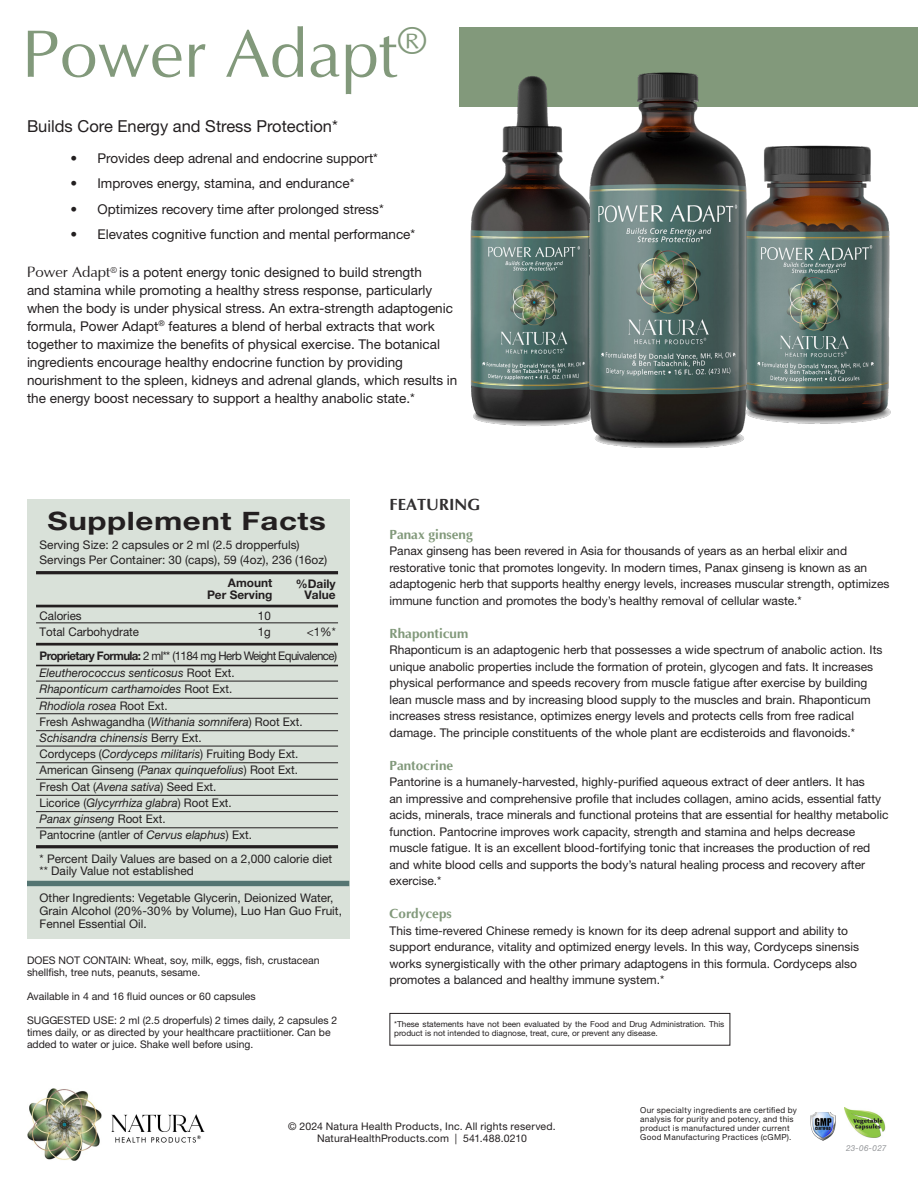
<style>
.page{position:relative;width:918px;height:1188px;background:#fff}
.page>*{position:absolute;margin:0;border:0;box-sizing:border-box;transform-origin:0 0}
.t1{font:67.5px "Optima";color:#82997b}
.t2{font:700 25.35px "Helvetica Neue LT Std";letter-spacing:.02em;color:#231f20;scale:1.23 1}
.t3{font:16.5px "Helvetica Neue LT Std";color:#231f20}
.t4{font:700 16.5px "Optima";color:#312f30}
.t5{font:13.5px/18px "Helvetica Neue LT Std";color:#231f20}
.t6{font:700 13.5px "Optima";color:#82997b}
.t7{font:12px/16.5px "Helvetica Neue LT Std";color:#231f20}
.t8{font:italic 11.85px/16.2px "Helvetica Neue LT Std";color:#231f20}
.t9{font:11.85px/12.9px "Helvetica Neue LT Std";color:#231f20}
.t10{font:11.85px "Helvetica Neue LT Std";letter-spacing:-.05em;color:#231f20}
.t11{font:700 11.85px/11.9px "Helvetica Neue LT Std";color:#231f20;text-align:right}
.t12{font:10.5px/12px "Helvetica Neue LT Std";color:#231f20}
.t13{font:10.5px "Helvetica Neue LT Std";letter-spacing:.02em;color:#231f20}
.t14{font:8.25px/9px "Helvetica Neue LT Std";letter-spacing:.025em;color:#231f20}
.t15{font:8.25px/8.2px "Helvetica Neue LT Std";color:#231f20}
.t16{font:italic 8.25px "Helvetica Neue LT Std";letter-spacing:.025em;color:#939598}
.s1{font-family:"Optima";font-size:15px}
.s2{font-weight:700}
.s3{font-style:normal}
</style>
<div class="page">
<div style="left:459px;top:27px;width:459px;height:80px;background:#82997b"></div>
<div style="left:27px;top:499px;width:322px;height:440px;background:#d9e1d9"></div>
<hr style="left:36px;top:643px;width:302px;height:3px;background:#231f20">
<hr style="left:36px;top:605px;width:302px;height:2px;background:#231f20">
<hr style="left:36px;top:571px;width:302px;height:3px;background:#231f20">
<hr style="left:36px;top:665px;width:302px;height:1px;background:#231f20">
<hr style="left:36px;top:681px;width:302px;height:1px;background:#231f20">
<hr style="left:36px;top:623px;width:302px;height:1px;background:#231f20">
<hr style="left:36px;top:698px;width:302px;height:1px;background:#231f20">
<hr style="left:36px;top:713px;width:302px;height:1px;background:#231f20">
<hr style="left:36px;top:730px;width:302px;height:1px;background:#231f20">
<hr style="left:36px;top:746px;width:302px;height:1px;background:#231f20">
<hr style="left:36px;top:763px;width:302px;height:1px;background:#231f20">
<hr style="left:36px;top:779px;width:302px;height:1px;background:#231f20">
<hr style="left:36px;top:795px;width:302px;height:1px;background:#231f20">
<hr style="left:36px;top:811px;width:302px;height:1px;background:#231f20">
<hr style="left:36px;top:828px;width:302px;height:1px;background:#231f20">
<hr style="left:36px;top:845px;width:302px;height:3px;background:#231f20">
<div style="left:27px;top:881px;width:322px;height:5px;background:#547572"></div>
<img style="left:27px;top:1089px;width:177px;height:71px">
<img style="left:845px;top:1108px;width:41px;height:30px">
<img style="left:810px;top:1112px;width:26px;height:29px">
<div style="left:390px;top:1013px;width:340px;height:33px;border:1px solid #231f20"></div>
<img style="left:757px;top:145px;width:134px;height:279px">
<img style="left:470px;top:76px;width:107px;height:350px">
<img style="left:577px;top:72px;width:180px;height:376px">
<p class="t1" style="left:22px;top:19px;width:406px">Power Adapt<sup>®</sup></p>
<p class="t3" style="left:27px;top:116px;width:312px">Builds Core Energy and Stress Protection*</p>
<p class="t5" style="left:70px;top:149px;width:309px">• Provides deep adrenal and endocrine support*</p>
<p class="t5" style="left:70px;top:174px;width:285px">• Improves energy, stamina, and endurance*</p>
<p class="t5" style="left:70px;top:200px;width:315px">• Optimizes recovery time after prolonged stress*</p>
<p class="t5" style="left:70px;top:225px;width:346px">• Elevates cognitive function and mental performance*</p>
<p class="t5" style="left:27px;top:263px;width:432px"><span class="s1">Power Adapt</span><sup>®</sup> is a potent energy tonic designed to build strength<br>and stamina while promoting a healthy stress response, particularly when the body is under physical stress. An extra-strength adaptogenic formula, Power Adapt<sup>®</sup> features a blend of herbal extracts that work together to maximize the benefits of physical exercise. The botanical ingredients encourage healthy endocrine function by providing nourishment to the spleen, kidneys and adrenal glands, which results in the energy boost necessary to support a healthy anabolic state.*</p>
<p class="t2" style="left:47px;top:505px;width:228px">Supplement Facts</p>
<p class="t9" style="left:40px;top:537px;width:289px;line-height:15.1px">Serving Size: 2 capsules or 2 ml (2.5 dropperfuls)<br>Servings Per Container: 30 (caps), 59 (4oz), 236 (16oz)</p>
<p class="t9" style="left:40px;top:608px;width:101px;line-height:16.2px">Calories<br>Total Carbohydrate</p>
<p class="t11" style="left:207px;top:576px;width:67px">Amount<br>Per Serving</p>
<p class="t11" style="left:296px;top:577px;width:41px">%Daily<br>Value</p>
<p class="t9" style="left:258px;top:608px;width:15px;line-height:16.2px">10<br>1g</p>
<p class="t9" style="left:307px;top:626px;width:30px">&lt;1%*</p>
<p class="t10" style="left:40px;top:648px;width:299px"><span class="s2">Proprietary Formula:</span> 2 ml** (1184 mg Herb Weight Equivalence)</p>
<p class="t8" style="left:40px;top:665px;width:265px">Eleutherococcus senticosus <span class="s3">Root Ext.<br></span>Rhaponticum carthamoides <span class="s3">Root Ext.<br></span>Rhodiola rosea <span class="s3">Root Ext.<br>Fresh Ashwagandha (</span>Withania somnifera<span class="s3">) Root Ext.<br></span>Schisandra chinensis <span class="s3">Berry Ext.<br>Cordyceps (</span>Cordyceps militaris<span class="s3">) Fruiting Body Ext.<br>American Ginseng (</span>Panax quinquefolius<span class="s3">) Root Ext.<br>Fresh Oat (</span>Avena sativa<span class="s3">) Seed Ext.<br>Licorice (</span>Glycyrrhiza glabra<span class="s3">) Root Ext.<br></span>Panax ginseng <span class="s3">Root Ext.<br>Pantocrine (antler of</span> Cervus elaphus<span class="s3">) Ext.</span></p>
<p class="t9" style="left:40px;top:853px;width:294px;line-height:11.9px">* Percent Daily Values are based on a 2,000 calorie diet ** Daily Value not established</p>
<p class="t9" style="left:40px;top:891px;width:304px">Other Ingredients: Vegetable Glycerin, Deionized Water,<br>Grain Alcohol (20%-30% by Volume), Luo Han Guo Fruit,<br>Fennel Essential Oil.</p>
<p class="t12" style="left:27px;top:954px;width:294px">DOES NOT CONTAIN: Wheat, soy, milk, eggs, fish, crustacean shellfish, tree nuts, peanuts, sesame.</p>
<p class="t12" style="left:27px;top:990px;width:230px">Available in 4 and 16 fluid ounces or 60 capsules</p>
<p class="t12" style="left:27px;top:1014px;width:312px">SUGGESTED USE: 2 ml (2.5 droperfuls) 2 times daily, 2 capsules 2 times daily, or as directed by your healthcare practiitioner. Can be added to water or juice. Shake well before using.</p>
<p class="t4" style="left:390px;top:495px;width:92px">FEATURING</p>
<p class="t6" style="left:390px;top:527px;width:85px">Panax ginseng</p>
<p class="t7" style="left:390px;top:543px;width:501px">Panax ginseng has been revered in Asia for thousands of years as an herbal elixir and restorative tonic that promotes longevity. In modern times, Panax ginseng is known as an adaptogenic herb that supports healthy energy levels, increases muscular strength, optimizes immune function and promotes the body’s healthy removal of cellular waste.*</p>
<p class="t6" style="left:390px;top:626px;width:80px">Rhaponticum</p>
<p class="t7" style="left:390px;top:642px;width:494px">Rhaponticum is an adaptogenic herb that possesses a wide spectrum of anabolic action. Its unique anabolic properties include the formation of protein, glycogen and fats. It increases physical performance and speeds recovery from muscle fatigue after exercise by building lean muscle mass and by increasing blood supply to the muscles and brain. Rhaponticum increases stress resistance, optimizes energy levels and protects cells from free radical damage. The principle constituents of the whole plant are ecdisteroids and flavonoids.*</p>
<p class="t6" style="left:390px;top:758px;width:65px">Pantocrine</p>
<p class="t7" style="left:390px;top:774px;width:500px">Pantorine is a humanely-harvested, highly-purified aqueous extract of deer antlers. It has<br>an impressive and comprehensive profile that includes collagen, amino acids, essential fatty acids, minerals, trace minerals and functional proteins that are essential for healthy metabolic function. Pantocrine improves work capacity, strength and stamina and helps decrease muscle fatigue. It is an excellent blood-fortifying tonic that increases the production of red and white blood cells and supports the body’s natural healing process and recovery after exercise.*</p>
<p class="t6" style="left:390px;top:906px;width:64px">Cordyceps</p>
<p class="t7" style="left:390px;top:922px;width:471px">This time-revered Chinese remedy is known for its deep adrenal support and ability to support endurance, vitality and optimized energy levels. In this way, Cordyceps sinensis works synergistically with the other primary adaptogens in this formula. Cordyceps also promotes a balanced and healthy immune system.*</p>
<p class="t15" style="left:394px;top:1020px;width:332px">*These statements have not been evaluated by the Food and Drug Administration. This product is not intended to diagnose, treat, cure, or prevent any disease.</p>
<p class="t13" style="left:288px;top:1120px;width:269px">© 2024 Natura Health Products, Inc. All rights reserved.</p>
<p class="t13" style="left:317px;top:1132px;width:211px">NaturaHealthProducts.com | 541.488.0210</p>
<p class="t14" style="left:640px;top:1106px;width:158px">Our specialty ingredients are certified by analysis for purity and potency, and this product is manufactured under current Good Manufacturing Practices (cGMP).</p>
<p class="t16" style="left:846px;top:1143px;width:42px">23-06-027</p>
</div>
